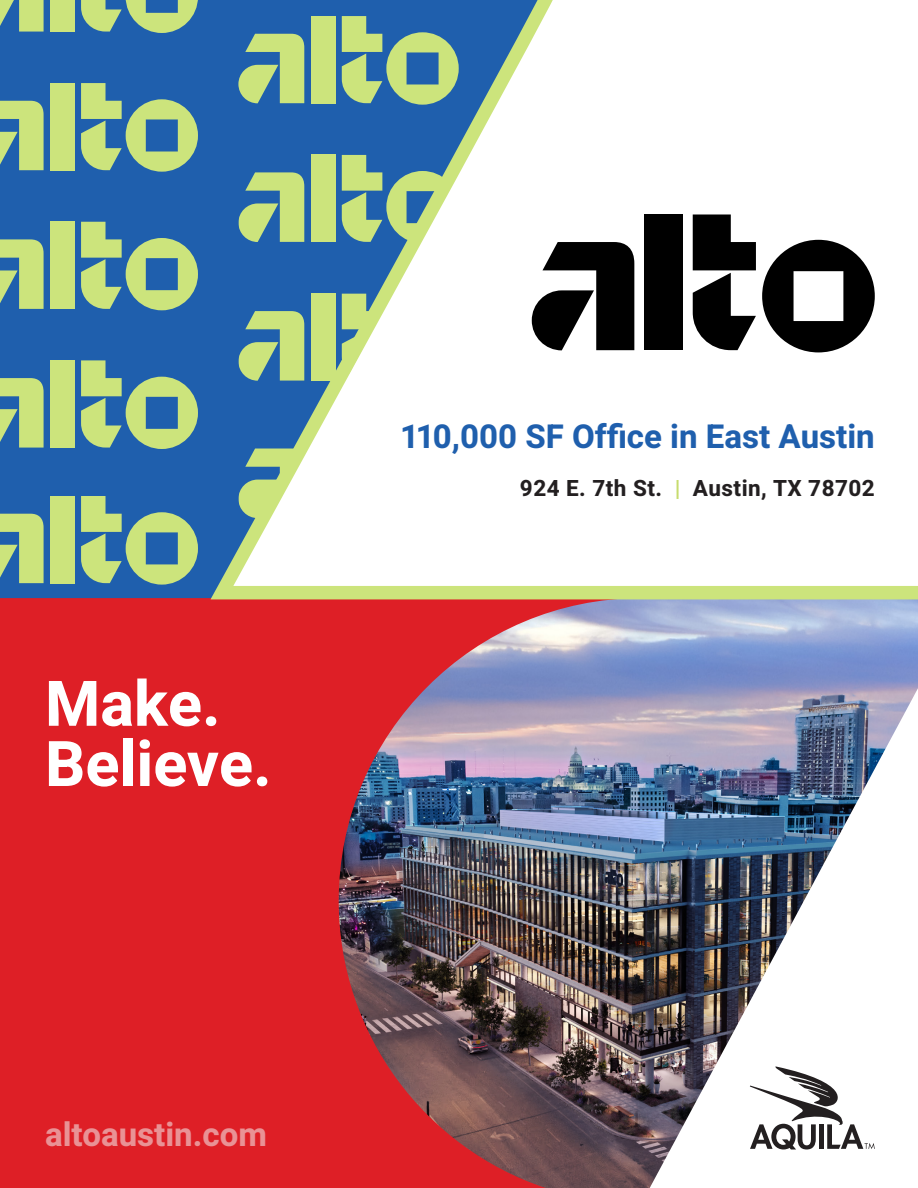
<style>
.page{position:relative;width:918px;height:1188px;background:#fff}
.page>*{position:absolute;margin:0;border:0;box-sizing:border-box;transform-origin:0 0}
.t1{font:63px "Heebo";color:#fff}
.t2{font:33px "Heebo";color:#1f5fad}
.t3{font:33px "Heebo";color:#e99295}
.t4{font:22.5px "Heebo";letter-spacing:.02em;color:#231f20}
.s1{color:#c7dc6e}
</style>
<div class="page">
<div style="left:0;top:0;width:208px;height:598px;background:#1f5fad"></div>
<div style="left:0;top:598px;width:339px;height:590px;background:#de1f26"></div>
<img style="left:339px;top:606px;width:579px;height:582px">
<div style="left:50px;top:0;width:25px;height:32px;background:#cce47c"></div>
<svg style="left:0;top:0;width:44px;height:32px"></svg>
<svg style="left:81px;top:0;width:117px;height:33px;background:#85ad90"></svg>
<div style="left:50px;top:83px;width:25px;height:87px;background:#cce47c"></div>
<svg style="left:0;top:101px;width:44px;height:69px;background:#a1c387"></svg>
<svg style="left:81px;top:83px;width:117px;height:89px;background:#78a393"></svg>
<div style="left:50px;top:222px;width:25px;height:87px;background:#cce47c"></div>
<svg style="left:0;top:239px;width:44px;height:70px;background:#a0c288"></svg>
<svg style="left:81px;top:222px;width:117px;height:88px;background:#79a493"></svg>
<div style="left:50px;top:360px;width:25px;height:88px;background:#cce47c"></div>
<svg style="left:0;top:378px;width:44px;height:70px;background:#a0c288"></svg>
<svg style="left:81px;top:360px;width:117px;height:89px;background:#78a393"></svg>
<div style="left:50px;top:496px;width:25px;height:87px;background:#cce47c"></div>
<svg style="left:0;top:514px;width:44px;height:69px;background:#a1c387"></svg>
<svg style="left:81px;top:496px;width:117px;height:89px;background:#78a393"></svg>
<svg style="left:750px;top:1066px;width:125px;height:83px"></svg>
<svg style="left:208px;top:0;width:710px;height:606px"></svg>
<p class="t1" style="left:45px;top:660px;width:177px">Make.</p>
<p class="t1" style="left:45px;top:720px;width:228px">Believe.</p>
<p class="t3" style="left:45px;top:1111px;width:223px">altoaustin.com</p>
<p class="t2" style="left:400px;top:413px;width:476px">110,000 SF Office in East Austin</p>
<p class="t4" style="left:520px;top:473px;width:356px">924 E. 7th St. <span class="s1">|</span> Austin, TX 78702</p>
</div>
